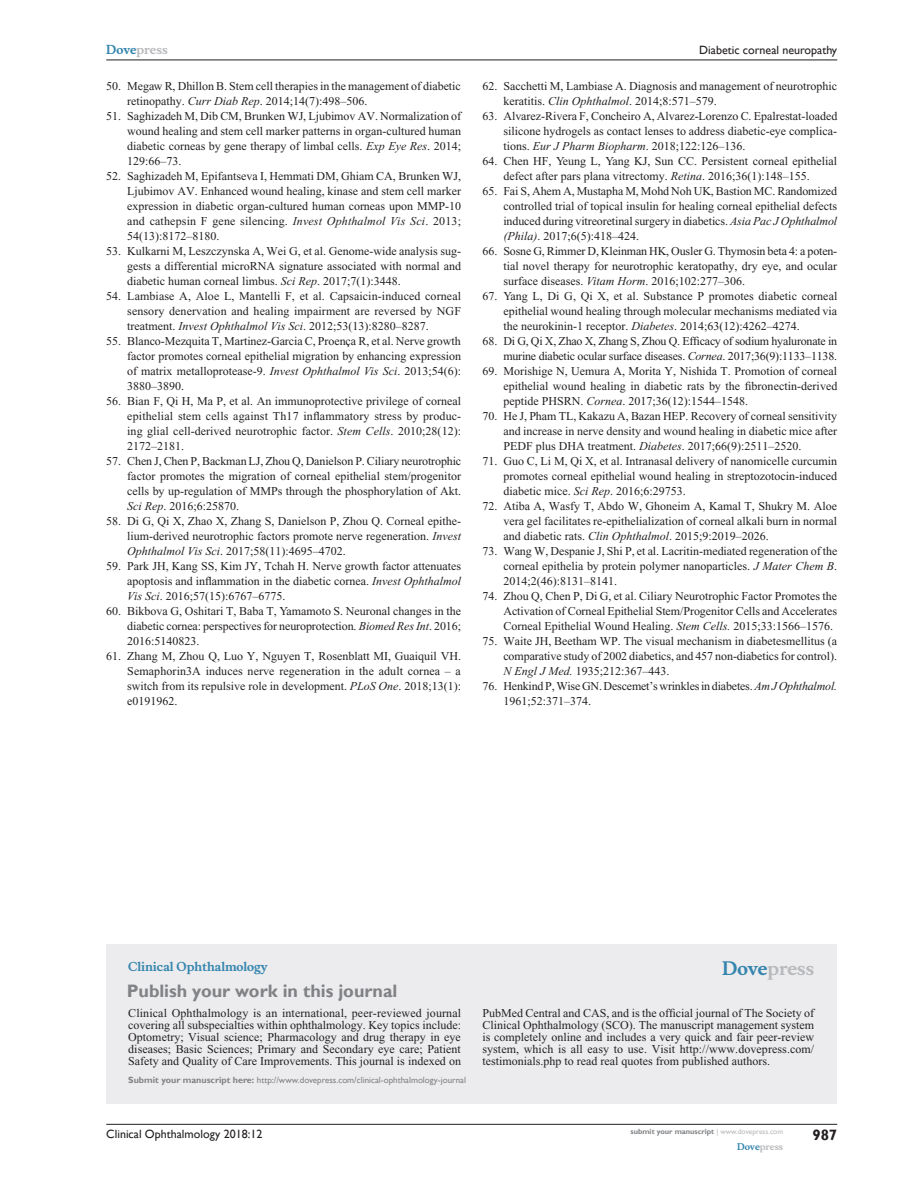
<style>
.page{position:relative;width:918px;height:1188px;background:#fff}
.page>*{position:absolute;margin:0;border:0;box-sizing:border-box;transform-origin:0 0}
.PromBx-H1{font:700 18px "Gill Sans";color:#808285}
.PromBx-Brand{font:700 18px "Musee";color:#b8b9bc}
.t1{font:700 15px "Gill Sans";color:#231f20}
.RefNL2{font:12px/15px "Times New Roman";color:#231f20;text-align:justify}
.PromBx-Tx{font:12px/12px "Times New Roman";color:#231f20;text-align:justify}
.RefNL2-2{font:12px/15px "Times New Roman";letter-spacing:-.02em;color:#231f20;text-align:right}
.t2{font:12px "Gill Sans";color:#231f20}
.PromBx-JrnlName{font:700 12px "Musee";color:#3485ae}
.t3{font:700 12px "Musee";color:#b8b9bc}
.PromBx-SubmitMssWebA{font:9px "Gill Sans";color:#808285}
.t4{font:700 9px "Musee";color:#b8b9bc}
.t5{font:700 7.5px "Gill Sans";color:#808285}
.s1{color:#3485ae}
.s2{font-style:italic}
.s3{font-weight:700}
.s4{font-weight:400;color:#b8b9bc}
</style>
<div class="page">
<div style="left:106px;top:944px;width:731px;height:159px;background:#ececee"></div>
<hr style="left:106px;top:1124px;width:731px;height:1px;background:#231f20">
<hr style="left:106px;top:60px;width:731px;height:1px;background:#231f20">
<p class="t3" style="left:106px;top:43px;width:63px"><span class="s1">Dove</span>press</p>
<p class="RefNL2" style="left:127px;top:79px;width:335px;text-indent:-21px">50. Megaw R, Dhillon B. Stem cell therapies in the management of diabetic retinopathy. <span class="s2">Curr Diab Rep</span>. 2014;14(7):498–506.</p>
<p class="RefNL2" style="left:127px;top:109px;width:335px;text-indent:-21px">51. Saghizadeh M, Dib CM, Brunken WJ, Ljubimov AV. Normalization of wound healing and stem cell marker patterns in organ-cultured human diabetic corneas by gene therapy of limbal cells. <span class="s2">Exp Eye Res</span>. 2014; 129:66–73.</p>
<p class="RefNL2" style="left:127px;top:169px;width:335px;text-indent:-21px">52. Saghizadeh M, Epifantseva I, Hemmati DM, Ghiam CA, Brunken WJ, Ljubimov AV. Enhanced wound healing, kinase and stem cell marker expression in diabetic organ-cultured human corneas upon MMP-10 and cathepsin F gene silencing. <span class="s2">Invest Ophthalmol Vis Sci</span>. 2013; 54(13):8172–8180.</p>
<p class="RefNL2" style="left:127px;top:244px;width:335px;text-indent:-21px">53. Kulkarni M, Leszczynska A, Wei G, et al. Genome-wide analysis sug&shy;gests a differential microRNA signature associated with normal and diabetic human corneal limbus. <span class="s2">Sci Rep</span>. 2017;7(1):3448.</p>
<p class="RefNL2" style="left:127px;top:289px;width:335px;text-indent:-21px">54. Lambiase A, Aloe L, Mantelli F, et al. Capsaicin-induced corneal sensory denervation and healing impairment are reversed by NGF treatment. <span class="s2">Invest Ophthalmol Vis Sci</span>. 2012;53(13):8280–8287.</p>
<p class="RefNL2" style="left:127px;top:334px;width:335px;text-indent:-21px">55. Blanco-Mezquita T, Martinez-Garcia C, Proença R, et al. Nerve growth factor promotes corneal epithelial migration by enhancing expression of matrix metalloprotease-9. <span class="s2">Invest Ophthalmol Vis Sci</span>. 2013;54(6):<br>3880–3890.</p>
<p class="RefNL2" style="left:127px;top:394px;width:335px;text-indent:-21px">56. Bian F, Qi H, Ma P, et al. An immunoprotective privilege of corneal epithelial stem cells against Th17 inflammatory stress by produc&shy;ing glial cell-derived neurotrophic factor. <span class="s2">Stem Cells</span>. 2010;28(12):<br>2172–2181.</p>
<p class="RefNL2" style="left:127px;top:454px;width:336px;text-indent:-21px">57. Chen J, Chen P, Backman LJ, Zhou Q, Danielson P. Ciliary neurotrophic factor promotes the migration of corneal epithelial stem/progenitor cells by up-regulation of MMPs through the phosphorylation of Akt.<br><span class="s2">Sci Rep</span>. 2016;6:25870.</p>
<p class="RefNL2" style="left:127px;top:514px;width:335px;text-indent:-21px">58. Di G, Qi X, Zhao X, Zhang S, Danielson P, Zhou Q. Corneal epithe&shy;lium-derived neurotrophic factors promote nerve regeneration. <span class="s2">Invest Ophthalmol Vis Sci</span>. 2017;58(11):4695–4702.</p>
<p class="RefNL2" style="left:127px;top:559px;width:335px;text-indent:-21px">59. Park JH, Kang SS, Kim JY, Tchah H. Nerve growth factor attenuates apoptosis and inflammation in the diabetic cornea. <span class="s2">Invest Ophthalmol Vis Sci</span>. 2016;57(15):6767–6775.</p>
<p class="RefNL2" style="left:127px;top:604px;width:335px;text-indent:-21px">60. Bikbova G, Oshitari T, Baba T, Yamamoto S. Neuronal changes in the diabetic cornea: perspectives for neuroprotection. <span class="s2">Biomed Res Int</span>. 2016; 2016:5140823.</p>
<p class="RefNL2" style="left:127px;top:649px;width:335px;text-indent:-21px">61. Zhang M, Zhou Q, Luo Y, Nguyen T, Rosenblatt MI, Guaiquil VH.<br>Semaphorin3A induces nerve regeneration in the adult cornea – a switch from its repulsive role in development. <span class="s2">PLoS One</span>. 2018;13(1): e0191962.</p>
<p class="t2" style="left:699px;top:43px;width:139px">Diabetic corneal neuropathy</p>
<p class="RefNL2" style="left:503px;top:79px;width:335px;text-indent:-21px">62. Sacchetti M, Lambiase A. Diagnosis and management of neurotrophic keratitis. <span class="s2">Clin Ophthalmol</span>. 2014;8:571–579.</p>
<p class="RefNL2" style="left:503px;top:109px;width:336px;text-indent:-21px">63. Alvarez-Rivera F, Concheiro A, Alvarez-Lorenzo C. Epalrestat-loaded silicone hydrogels as contact lenses to address diabetic-eye complica&shy;tions. <span class="s2">Eur J Pharm Biopharm</span>. 2018;122:126–136.</p>
<p class="RefNL2" style="left:482px;top:154px;width:356px;text-align:center">64. Chen HF, Yeung L, Yang KJ, Sun CC. Persistent corneal epithelial defect after pars plana vitrectomy. <span class="s2">Retina</span>. 2016;36(1):148–155.</p>
<p class="RefNL2" style="left:503px;top:184px;width:335px;text-indent:-21px">65. Fai S, Ahem A, Mustapha M, Mohd Noh UK, Bastion MC. Randomized controlled trial of topical insulin for healing corneal epithelial defects induced during vitreoretinal surgery in diabetics. <span class="s2">Asia Pac J Ophthalmol (Phila)</span>. 2017;6(5):418–424.</p>
<p class="RefNL2" style="left:503px;top:244px;width:335px;text-indent:-21px">66. Sosne G, Rimmer D, Kleinman HK, Ousler G. Thymosin beta 4: a poten&shy;tial novel therapy for neurotrophic keratopathy, dry eye, and ocular surface diseases. <span class="s2">Vitam Horm</span>. 2016;102:277–306.</p>
<p class="RefNL2" style="left:503px;top:289px;width:336px;text-indent:-21px">67. Yang L, Di G, Qi X, et al. Substance P promotes diabetic corneal epithelial wound healing through molecular mechanisms mediated via the neurokinin-1 receptor. <span class="s2">Diabetes</span>. 2014;63(12):4262–4274.</p>
<p class="RefNL2-2" style="left:482px;top:334px;width:356px">68. Di G, Qi X, Zhao X, Zhang S, Zhou Q. Efficacy of sodium hyaluronate in murine diabetic ocular surface diseases. <span class="s2">Cornea</span>. 2017;36(9):1133–1138.</p>
<p class="RefNL2" style="left:503px;top:364px;width:336px;text-indent:-21px">69. Morishige N, Uemura A, Morita Y, Nishida T. Promotion of corneal epithelial wound healing in diabetic rats by the fibronectin-derived peptide PHSRN. <span class="s2">Cornea</span>. 2017;36(12):1544–1548.</p>
<p class="RefNL2" style="left:503px;top:409px;width:335px;text-indent:-21px">70. He J, Pham TL, Kakazu A, Bazan HEP. Recovery of corneal sensitivity and increase in nerve density and wound healing in diabetic mice after PEDF plus DHA treatment. <span class="s2">Diabetes</span>. 2017;66(9):2511–2520.</p>
<p class="RefNL2" style="left:503px;top:454px;width:335px;text-indent:-21px">71. Guo C, Li M, Qi X, et al. Intranasal delivery of nanomicelle curcumin promotes corneal epithelial wound healing in streptozotocin-induced diabetic mice. <span class="s2">Sci Rep</span>. 2016;6:29753.</p>
<p class="RefNL2" style="left:503px;top:499px;width:335px;text-indent:-21px">72. Atiba A, Wasfy T, Abdo W, Ghoneim A, Kamal T, Shukry M. Aloe vera gel facilitates re-epithelialization of corneal alkali burn in normal and diabetic rats. <span class="s2">Clin Ophthalmol</span>. 2015;9:2019–2026.</p>
<p class="RefNL2" style="left:503px;top:544px;width:336px;text-indent:-21px">73. Wang W, Despanie J, Shi P, et al. Lacritin-mediated regeneration of the corneal epithelia by protein polymer nanoparticles. <span class="s2">J Mater Chem B</span>.<br>2014;2(46):8131–8141.</p>
<p class="RefNL2" style="left:503px;top:589px;width:335px;text-indent:-21px">74. Zhou Q, Chen P, Di G, et al. Ciliary Neurotrophic Factor Promotes the Activation of Corneal Epithelial Stem/Progenitor Cells and Accelerates Corneal Epithelial Wound Healing. <span class="s2">Stem Cells.</span> 2015;33:1566–1576.</p>
<p class="RefNL2" style="left:503px;top:634px;width:335px;text-indent:-21px">75. Waite JH, Beetham WP. The visual mechanism in diabetesmellitus (a comparative study of 2002 diabetics, and 457 non-diabetics for control).<br><span class="s2">N Engl J Med.</span> 1935;212:367–443.</p>
<p class="RefNL2" style="left:503px;top:679px;width:335px;text-indent:-21px">76. Henkind P, Wise GN. Descemet’s wrinkles in diabetes. <span class="s2">Am J Ophthalmol.<br></span>1961;52:371–374.</p>
<p class="PromBx-JrnlName" style="left:128px;top:959px;width:141px">Clinical Ophthalmology</p>
<p class="PromBx-H1" style="left:127px;top:980px;width:272px">Publish your work in this journal</p>
<p class="PromBx-Brand" style="left:722px;top:958px;width:94px"><span class="s1">Dove</span>press</p>
<p class="PromBx-Tx" style="left:128px;top:1007px;width:334px">Clinical Ophthalmology is an international, peer-reviewed journal covering all subspecialties within ophthalmology. Key topics include:<br>Optometry; Visual science; Pharmacology and drug therapy in eye diseases; Basic Sciences; Primary and Secondary eye care; Patient Safety and Quality of Care Improvements. This journal is indexed on</p>
<p class="PromBx-Tx" style="left:482px;top:1007px;width:333px">PubMed Central and CAS, and is the official journal of The Society of Clinical Ophthalmology (SCO). The manuscript management system is completely online and includes a very quick and fair peer-review system, which is all easy to use. Visit http://www.dovepress.com/ testimonials.php to read real quotes from published authors.</p>
<p class="PromBx-SubmitMssWebA" style="left:128px;top:1075px;width:339px"><span class="s3">Submit your manuscript here:</span> http://www.dovepress.com/clinical-ophthalmology-journal</p>
<p class="t2" style="left:106px;top:1127px;width:158px">Clinical Ophthalmology 2018:12</p>
<p class="t5" style="left:631px;top:1127px;width:154px">submit your manuscript <span class="s4">| www.dovepress.com</span></p>
<p class="t4" style="left:737px;top:1141px;width:48px"><span class="s1">Dove</span>press</p>
<p class="t1" style="left:812px;top:1126px;width:26px">987</p>
</div>
